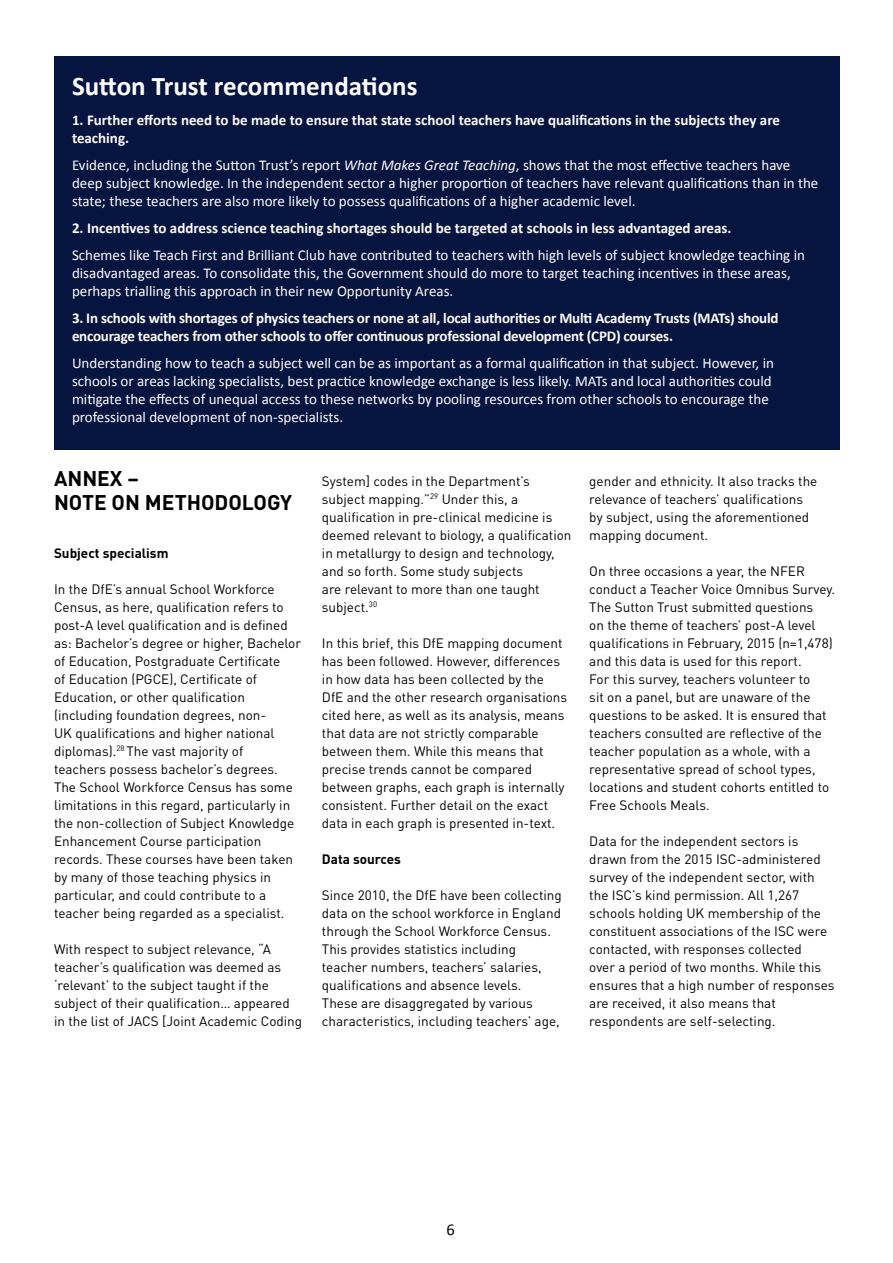
<style>
.page{position:relative;width:893px;height:1263px;background:#fff}
.page>*{position:absolute;margin:0;border:0;box-sizing:border-box;transform-origin:0 0}
.t1{font:700 27px "Calibri";color:#fff}
.t2{font:700 21px "DIN Pro";color:#000}
.t3{font:16.5px "Calibri";color:#000}
.t4{font:15px/18px "Calibri";color:#fffafa}
.t5{font:700 15px/18px "Calibri";letter-spacing:-.015em;color:#fffafa}
.t6{font:13.5px/18px "DIN Pro";color:#000}
.t7{font:700 13.5px "DIN Pro";color:#000}
.s1{font-style:italic}
</style>
<div class="page">
<div style="left:54px;top:57px;width:785px;height:393px;background:#061540"></div>
<p class="t1" style="left:72px;top:69px;width:347px">Sutton Trust recommendations</p>
<p class="t5" style="left:72px;top:111px;width:709px">1. Further efforts need to be made to ensure that state school teachers have qualifications in the subjects they are teaching.</p>
<p class="t4" style="left:72px;top:156px;width:748px">Evidence, including the Sutton Trust’s report <span class="s1">What Makes Great Teaching</span>, shows that the most effective teachers have deep subject knowledge. In the independent sector a higher proportion of teachers have relevant qualifications than in the state; these teachers are also more likely to possess qualifications of a higher academic level.</p>
<p class="t5" style="left:72px;top:219px;width:661px">2. Incentives to address science teaching shortages should be targeted at schools in less advantaged areas.</p>
<p class="t4" style="left:72px;top:246px;width:735px">Schemes like Teach First and Brilliant Club have contributed to teachers with high levels of subject knowledge teaching in disadvantaged areas. To consolidate this, the Government should do more to target teaching incentives in these areas, perhaps trialling this approach in their new Opportunity Areas.</p>
<p class="t5" style="left:72px;top:309px;width:708px">3. In schools with shortages of physics teachers or none at all, local authorities or Multi Academy Trusts (MATs) should encourage teachers from other schools to offer continuous professional development (CPD) courses.</p>
<p class="t4" style="left:72px;top:354px;width:704px">Understanding how to teach a subject well can be as important as a formal qualification in that subject. However, in schools or areas lacking specialists, best practice knowledge exchange is less likely. MATs and local authorities could mitigate the effects of unequal access to these networks by pooling resources from other schools to encourage the professional development of non-specialists.</p>
<p class="t2" style="left:54px;top:464px;width:86px">ANNEX –</p>
<p class="t2" style="left:54px;top:488px;width:240px">NOTE ON METHODOLOGY</p>
<p class="t7" style="left:54px;top:543px;width:116px">Subject specialism</p>
<p class="t6" style="left:54px;top:579px;width:249px">In the DfE’s annual School Workforce Census, as here, qualification refers to post-A level qualification and is defined as: Bachelor’s degree or higher, Bachelor of Education, Postgraduate Certificate<br>of Education (PGCE), Certificate of Education, or other qualification (including foundation degrees, non-<br>UK qualifications and higher national diplomas).<sup>28</sup> The vast majority of<br>teachers possess bachelor’s degrees.<br>The School Workforce Census has some limitations in this regard, particularly in the non-collection of Subject Knowledge Enhancement Course participation records. These courses have been taken by many of those teaching physics in particular, and could contribute to a teacher being regarded as a specialist.</p>
<p class="t6" style="left:54px;top:939px;width:250px">With respect to subject relevance, “A teacher’s qualification was deemed as ‘relevant’ to the subject taught if the subject of their qualification… appeared in the list of JACS [Joint Academic Coding</p>
<p class="t6" style="left:322px;top:471px;width:251px">System] codes in the Department’s subject mapping.”<sup>29</sup> Under this, a qualification in pre-clinical medicine is deemed relevant to biology, a qualification in metallurgy to design and technology, and so forth. Some study subjects<br>are relevant to more than one taught subject.<sup>30</sup></p>
<p class="t6" style="left:322px;top:633px;width:247px">In this brief, this DfE mapping document has been followed. However, differences in how data has been collected by the DfE and the other research organisations cited here, as well as its analysis, means that data are not strictly comparable between them. While this means that precise trends cannot be compared between graphs, each graph is internally consistent. Further detail on the exact data in each graph is presented in-text.</p>
<p class="t7" style="left:322px;top:850px;width:81px">Data sources</p>
<p class="t6" style="left:322px;top:885px;width:241px">Since 2010, the DfE have been collecting data on the school workforce in England through the School Workforce Census.<br>This provides statistics including teacher numbers, teachers’ salaries, qualifications and absence levels.<br>These are disaggregated by various characteristics, including teachers’ age,</p>
<p class="t6" style="left:589px;top:471px;width:230px">gender and ethnicity. It also tracks the relevance of teachers’ qualifications by subject, using the aforementioned mapping document.</p>
<p class="t6" style="left:589px;top:561px;width:247px">On three occasions a year, the NFER conduct a Teacher Voice Omnibus Survey.<br>The Sutton Trust submitted questions<br>on the theme of teachers’ post-A level qualifications in February, 2015 (n=1,478) and this data is used for this report.<br>For this survey, teachers volunteer to<br>sit on a panel, but are unaware of the questions to be asked. It is ensured that teachers consulted are reflective of the teacher population as a whole, with a representative spread of school types, locations and student cohorts entitled to Free Schools Meals.</p>
<p class="t6" style="left:589px;top:831px;width:247px">Data for the independent sectors is drawn from the 2015 ISC-administered survey of the independent sector, with the ISC’s kind permission. All 1,267 schools holding UK membership of the constituent associations of the ISC were contacted, with responses collected<br>over a period of two months. While this ensures that a high number of responses are received, it also means that respondents are self-selecting.</p>
<p class="t3" style="left:446px;top:1219px;width:10px">6</p>
</div>
